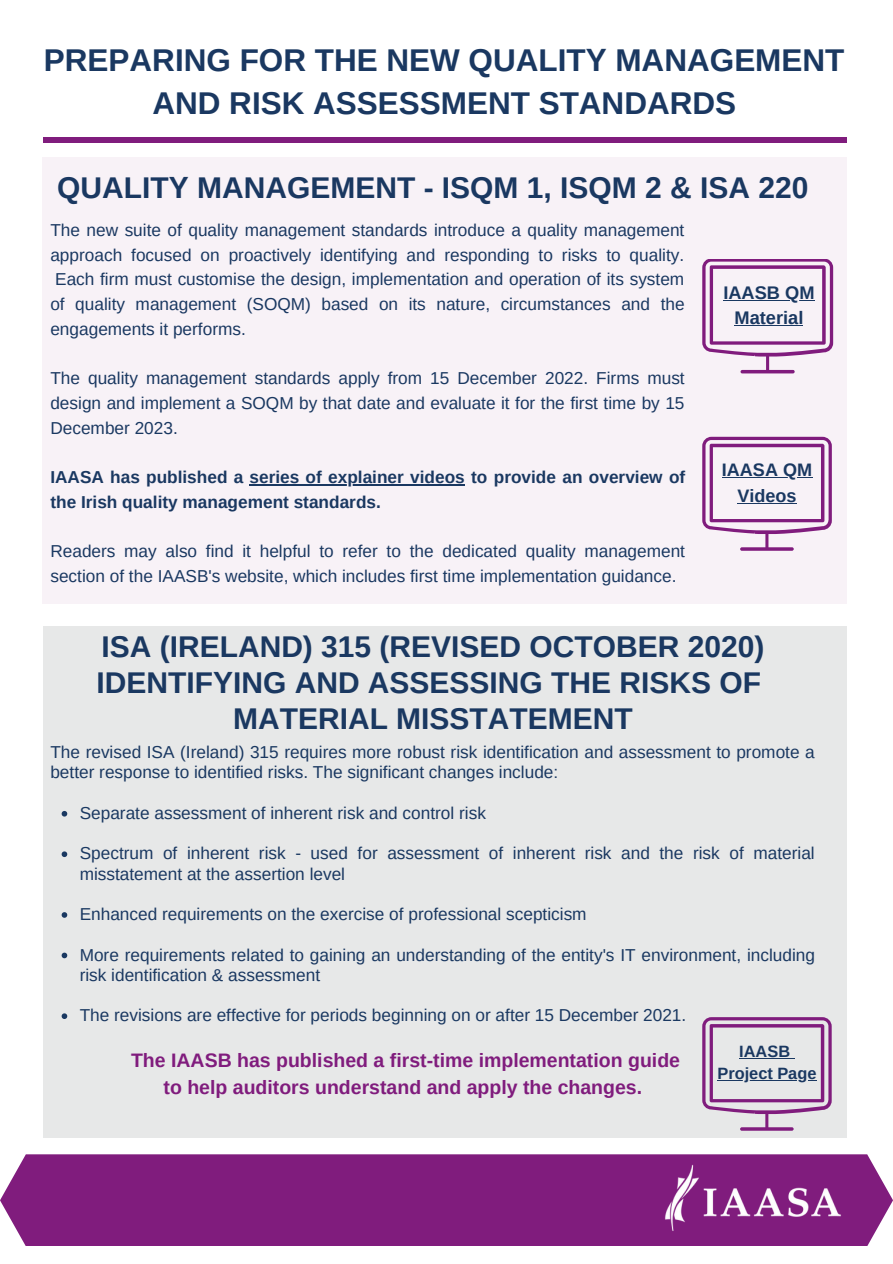
<style>
.page{position:relative;width:893px;height:1264px;background:#fff}
.page>*{position:absolute;margin:0;border:0;box-sizing:border-box;transform-origin:0 0}
.t1{font:700 31.5px/43.8px "Arimo";color:#1a3861;text-align:center}
.t2{font:700 30px/36px "Arimo";color:#1a3861;text-align:center}
.t3{font:700 19.5px/27px "Arimo";color:#801c7d;text-align:center}
.t4{font:700 18.3px/24.8px "Arimo";color:#1a3861;text-align:center}
.t5{font:700 18px/25px "Arimo";color:#1a3861;text-align:center}
.t6{font:17.25px/24.8px "Arimo";color:#1a3861}
.t7{font:700 17.25px/24.8px "Arimo";color:#1a3861}
.t8{font:700 16.35px/22.6px "Arimo";color:#1a3861;text-align:center}
</style>
<div class="page">
<div style="left:43px;top:625px;width:803px;height:512px;background:#e7e8e8"></div>
<div style="left:0;top:1154px;width:892px;height:91px;background:#801c7d"></div>
<img style="left:638px;top:1135px;width:229px;height:111px">
<div style="left:42px;top:157px;width:804px;height:446px;background:#f8f2f7"></div>
<hr style="left:43px;top:138px;width:803px;height:4px;background:#801c7d">
<svg style="left:702px;top:1017px;width:129px;height:113px"></svg>
<hr style="left:717px;top:1080px;width:99px;height:1px;background:#1a3861">
<svg style="left:62px;top:811px;width:5px;height:5px"></svg>
<svg style="left:62px;top:851px;width:5px;height:6px"></svg>
<svg style="left:62px;top:912px;width:5px;height:5px"></svg>
<svg style="left:62px;top:952px;width:5px;height:6px"></svg>
<svg style="left:62px;top:1013px;width:5px;height:6px"></svg>
<hr style="left:249px;top:484px;width:216px;height:1px;background:#1a3861">
<svg style="left:702px;top:437px;width:129px;height:114px"></svg>
<hr style="left:721px;top:477px;width:91px;height:1px;background:#1a3861">
<hr style="left:737px;top:502px;width:59px;height:1px;background:#1a3861">
<svg style="left:702px;top:259px;width:131px;height:114px"></svg>
<hr style="left:723px;top:300px;width:91px;height:1px;background:#1a3861">
<hr style="left:734px;top:324px;width:69px;height:1px;background:#1a3861">
<h1 class="t1" style="left:44px;top:38px;width:802px">PREPARING FOR THE NEW QUALITY MANAGEMENT<br>AND RISK ASSESSMENT STANDARDS</h1>
<h2 class="t2" style="left:57px;top:169px;width:752px">QUALITY MANAGEMENT - ISQM 1, ISQM 2 &amp; ISA 220</h2>
<p class="t6" style="left:50px;top:217px;width:635px;text-align:justify">The new suite of quality management standards introduce a quality management approach focused on proactively identifying and responding to risks to quality.<br>Each firm must customise the design, implementation and operation of its system of quality management (SOQM) based on its nature, circumstances and the engagements it performs.</p>
<p class="t6" style="left:50px;top:366px;width:635px;text-align:justify">The quality management standards apply from 15 December 2022. Firms must design and implement a SOQM by that date and evaluate it for the first time by 15<br>December 2023.</p>
<p class="t7" style="left:50px;top:465px;width:636px">IAASA has published a series of explainer videos to provide an overview of the Irish quality management standards.</p>
<p class="t6" style="left:50px;top:539px;width:636px">Readers may also find it helpful to refer to the dedicated quality management section of the IAASB's website, which includes first time implementation guidance.</p>
<p class="t4" style="left:723px;top:280px;width:93px">IAASB QM<br>Material</p>
<p class="t5" style="left:721px;top:457px;width:92px">IAASA QM<br>Videos</p>
<h2 class="t2" style="left:96px;top:628px;width:669px">ISA (IRELAND) 315 (REVISED OCTOBER 2020)<br>IDENTIFYING AND ASSESSING THE RISKS OF<br>MATERIAL MISSTATEMENT</h2>
<p class="t6" style="left:50px;top:742px;width:765px;line-height:20.2px">The revised ISA (Ireland) 315 requires more robust risk identification and assessment to promote a better response to identified risks. The significant changes include:</p>
<p class="t6" style="left:80px;top:800px;width:408px">Separate assessment of inherent risk and control risk</p>
<p class="t6" style="left:80px;top:843px;width:736px;line-height:20.2px">Spectrum of inherent risk - used for assessment of inherent risk and the risk of material misstatement at the assertion level</p>
<p class="t6" style="left:80px;top:901px;width:508px">Enhanced requirements on the exercise of professional scepticism</p>
<p class="t6" style="left:80px;top:944px;width:736px;line-height:20.2px">More requirements related to gaining an understanding of the entity's IT environment, including risk identification &amp; assessment</p>
<p class="t6" style="left:80px;top:1002px;width:608px">The revisions are effective for periods beginning on or after 15 December 2021.</p>
<p class="t3" style="left:131px;top:1047px;width:550px">The IAASB has published a first-time implementation guide to help auditors understand and apply the changes.</p>
<p class="t8" style="left:717px;top:1039px;width:100px">IAASB<br>Project Page</p>
</div>
